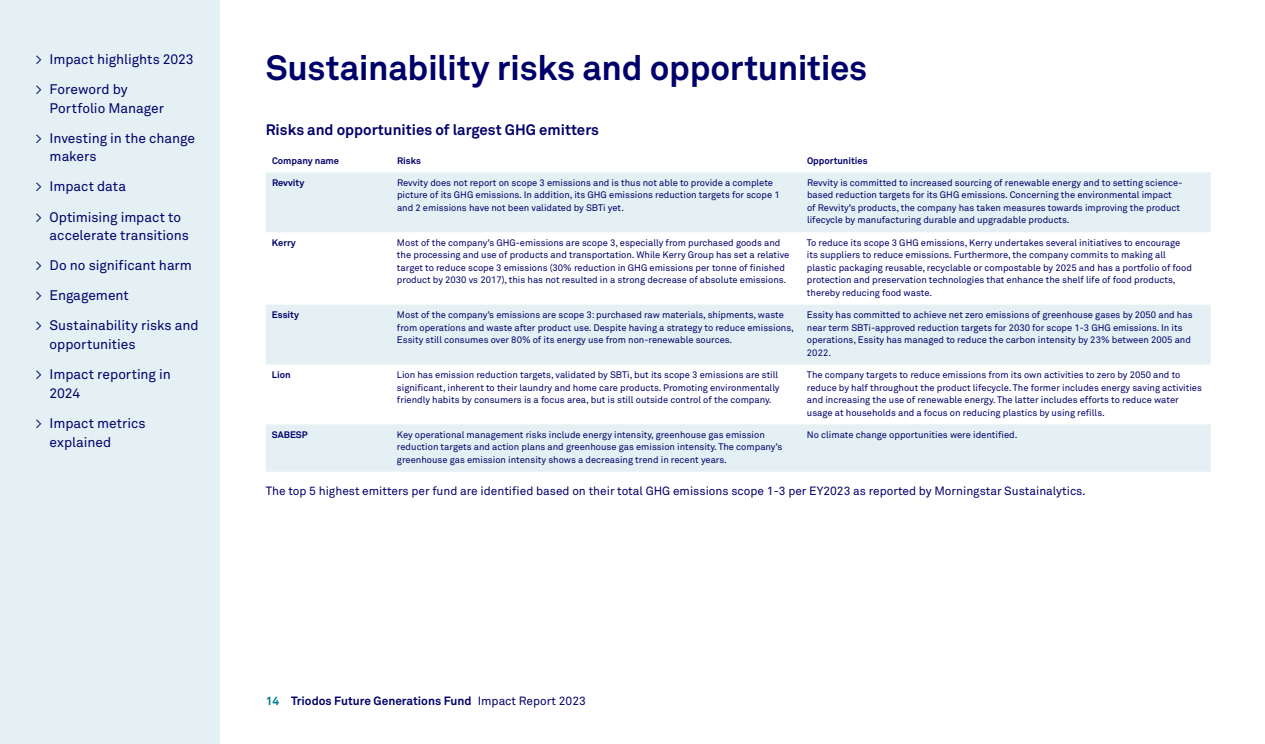
<style>
.page{position:relative;width:1265px;height:744px;background:#fff}
.page>*{position:absolute;margin:0;border:0;box-sizing:border-box;transform-origin:0 0}
.t1{font:700 34.75px "Akkurat Pro";letter-spacing:-.01em;color:#00006b}
.t2{font:700 15px "Akkurat Pro";color:#00006b}
.t3{font:13.75px/30px "Akkurat Pro";letter-spacing:-.005em;color:#00006b}
.t4{font:11.88px "Akkurat Pro";color:#00006b}
.t5{font:700 11.88px "Akkurat Pro";color:#00006b}
.t6{font:9.38px/12.5px "Akkurat Pro";color:#00006b}
.t7{font:700 9.38px "Akkurat Pro";color:#00006b}
.s1{color:#007997}
.s2{font-weight:400}
</style>
<div class="page">
<div style="left:0;top:0;width:220px;height:744px;background:#e5f0f4"></div>
<svg style="left:266px;top:172px;width:945px;height:300px;fill:#e5f0f4"></svg>
<h3 class="t3" style="left:35px;top:44px;width:160px">&gt; Impact highlights 2023 &gt; Foreword by</h3>
<h3 class="t3" style="left:35px;top:93px;width:161px;text-indent:14px">Portfolio Manager<br>&gt; Investing in the change</h3>
<h3 class="t3" style="left:35px;top:142px;width:147px;text-indent:14px">makers<br>&gt; Impact data<br>&gt; Optimising impact to</h3>
<h3 class="t3" style="left:35px;top:220px;width:165px;text-indent:14px">accelerate transitions &gt; Do no significant harm &gt; Engagement<br>&gt; Sustainability risks and</h3>
<h3 class="t3" style="left:35px;top:329px;width:137px;text-indent:14px">opportunities<br>&gt; Impact reporting in</h3>
<h3 class="t3" style="left:35px;top:378px;width:112px;text-indent:14px">2024<br>&gt; Impact metrics</h3>
<h3 class="t3" style="left:50px;top:427px;width:63px">explained</h3>
<h1 class="t1" style="left:266px;top:46px;width:603px">Sustainability risks and opportunities</h1>
<h2 class="t2" style="left:266px;top:120px;width:335px">Risks and opportunities of largest GHG emitters</h2>
<p class="t7" style="left:272px;top:154px;width:69px">Company name</p>
<p class="t7" style="left:397px;top:154px;width:25px">Risks</p>
<p class="t7" style="left:807px;top:154px;width:62px">Opportunities</p>
<p class="t7" style="left:272px;top:177px;width:34px">Revvity</p>
<p class="t6" style="left:397px;top:176px;width:384px">Revvity does not report on scope 3 emissions and is thus not able to provide a complete picture of its GHG emissions. In addition, its GHG emissions reduction targets for scope 1 and 2 emissions have not been validated by SBTi yet.</p>
<p class="t6" style="left:807px;top:176px;width:377px">Revvity is committed to increased sourcing of renewable energy and to setting science&shy;based reduction targets for its GHG emissions. Concerning the environmental impact of Revvity’s products, the company has taken measures towards improving the product lifecycle by manufacturing durable and upgradable products.</p>
<p class="t7" style="left:272px;top:237px;width:25px">Kerry</p>
<p class="t6" style="left:397px;top:236px;width:394px">Most of the company’s GHG-emissions are scope 3, especially from purchased goods and the processing and use of products and transportation. While Kerry Group has set a relative target to reduce scope 3 emissions (30% reduction in GHG emissions per tonne of finished product by 2030 vs 2017), this has not resulted in a strong decrease of absolute emissions.</p>
<p class="t6" style="left:807px;top:236px;width:386px">To reduce its scope 3 GHG emissions, Kerry undertakes several initiatives to encourage its suppliers to reduce emissions. Furthermore, the company commits to making all plastic packaging reusable, recyclable or compostable by 2025 and has a portfolio of food protection and preservation technologies that enhance the shelf life of food products, thereby reducing food waste.</p>
<p class="t7" style="left:272px;top:309px;width:29px">Essity</p>
<p class="t6" style="left:397px;top:309px;width:399px">Most of the company’s emissions are scope 3: purchased raw materials, shipments, waste from operations and waste after product use. Despite having a strategy to reduce emissions,<br>Essity still consumes over 80% of its energy use from non-renewable sources.</p>
<p class="t6" style="left:807px;top:309px;width:387px">Essity has committed to achieve net zero emissions of greenhouse gases by 2050 and has near term SBTi-approved reduction targets for 2030 for scope 1-3 GHG emissions. In its operations, Essity has managed to reduce the carbon intensity by 23% between 2005 and 2022.</p>
<p class="t7" style="left:272px;top:369px;width:20px">Lion</p>
<p class="t6" style="left:397px;top:368px;width:384px">Lion has emission reduction targets, validated by SBTi, but its scope 3 emissions are still significant, inherent to their laundry and home care products. Promoting environmentally friendly habits by consumers is a focus area, but is still outside control of the company.</p>
<p class="t6" style="left:807px;top:368px;width:397px">The company targets to reduce emissions from its own activities to zero by 2050 and to reduce by half throughout the product lifecycle. The former includes energy saving activities and increasing the use of renewable energy. The latter includes efforts to reduce water usage at households and a focus on reducing plastics by using refills.</p>
<p class="t7" style="left:272px;top:429px;width:37px">SABESP</p>
<p class="t6" style="left:397px;top:428px;width:387px">Key operational management risks include energy intensity, greenhouse gas emission reduction targets and action plans and greenhouse gas emission intensity. The company’s greenhouse gas emission intensity shows a decreasing trend in recent years.</p>
<p class="t6" style="left:807px;top:428px;width:212px">No climate change opportunities were identified.</p>
<p class="t4" style="left:266px;top:484px;width:822px">The top 5 highest emitters per fund are identified based on their total GHG emissions scope 1-3 per EY2023 as reported by Morningstar Sustainalytics.</p>
<p class="t5" style="left:266px;top:693px;width:322px"><span class="s1">14</span> Triodos Future Generations Fund <span class="s2">Impact Report 2023</span></p>
</div>
